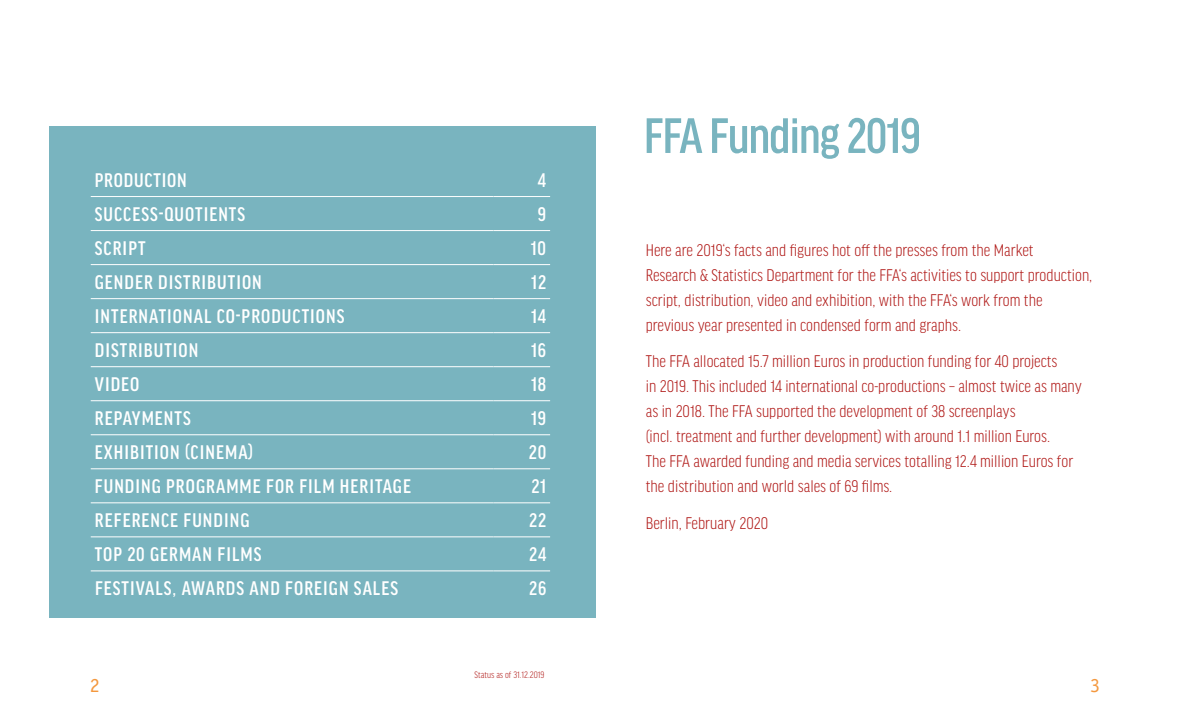
<style>
.page{position:relative;width:1191px;height:709px;background:#fff}
.page>*{position:absolute;margin:0;border:0;box-sizing:border-box;transform-origin:0 0}
.t1{font:500 condensed 53px "Good Headline Pro";letter-spacing:-.02em;color:#79b4bf}
.t2{font:500 condensed 21px "Good Headline Pro";letter-spacing:.05em;color:#fff}
.t3{font:20px "Officina Sans";color:#f4983e}
.t4{font:300 condensed 18px/25px "Good Headline Pro";color:#af1614}
.t5{font:300 condensed 10px "Good Headline Pro";color:#af1614}
</style>
<div class="page">
<div style="left:49px;top:126px;width:546px;height:492px;background:#79b4bf"></div>
<hr style="left:91px;top:196px;width:402px;height:1px;background:#fff">
<hr style="left:493px;top:196px;width:57px;height:1px;background:#fff">
<hr style="left:91px;top:230px;width:402px;height:1px;background:#fff">
<hr style="left:493px;top:230px;width:57px;height:1px;background:#fff">
<hr style="left:91px;top:264px;width:402px;height:1px;background:#fff">
<hr style="left:493px;top:264px;width:57px;height:1px;background:#fff">
<hr style="left:91px;top:298px;width:402px;height:1px;background:#fff">
<hr style="left:493px;top:298px;width:57px;height:1px;background:#fff">
<hr style="left:91px;top:332px;width:402px;height:1px;background:#fff">
<hr style="left:493px;top:332px;width:57px;height:1px;background:#fff">
<hr style="left:91px;top:366px;width:402px;height:1px;background:#fff">
<hr style="left:493px;top:366px;width:57px;height:1px;background:#fff">
<hr style="left:91px;top:400px;width:402px;height:1px;background:#fff">
<hr style="left:493px;top:400px;width:57px;height:1px;background:#fff">
<hr style="left:91px;top:434px;width:402px;height:1px;background:#fff">
<hr style="left:493px;top:434px;width:57px;height:1px;background:#fff">
<hr style="left:91px;top:468px;width:402px;height:1px;background:#fff">
<hr style="left:493px;top:468px;width:57px;height:1px;background:#fff">
<hr style="left:91px;top:502px;width:402px;height:1px;background:#fff">
<hr style="left:493px;top:502px;width:57px;height:1px;background:#fff">
<hr style="left:91px;top:536px;width:402px;height:1px;background:#fff">
<hr style="left:493px;top:536px;width:57px;height:1px;background:#fff">
<hr style="left:91px;top:570px;width:402px;height:1px;background:#fff">
<hr style="left:493px;top:570px;width:57px;height:1px;background:#fff">
<p class="t2" style="left:95px;top:169px;width:94px">PRODUCTION</p>
<p class="t2" style="left:538px;top:169px;width:10px">4</p>
<p class="t2" style="left:95px;top:203px;width:89px">SUCCESS-QUOTI</p>
<p class="t2" style="left:209px;top:203px;width:19px">ENTS</p>
<p class="t2" style="left:538px;top:203px;width:10px">9</p>
<p class="t2" style="left:95px;top:237px;width:18px">SCRIPT</p>
<p class="t2" style="left:531px;top:237px;width:17px">10</p>
<p class="t2" style="left:95px;top:271px;width:72px">GENDER DISTRI</p>
<p class="t2" style="left:207px;top:271px;width:20px">BUTION</p>
<p class="t2" style="left:531px;top:271px;width:16px">12</p>
<p class="t2" style="left:95px;top:305px;width:44px">INTERNATIONA</p>
<p class="t2" style="left:204px;top:305px;width:48px">L CO-PRODUCTIONS</p>
<p class="t2" style="left:531px;top:305px;width:16px">14</p>
<p class="t2" style="left:95px;top:339px;width:19px">DISTRI</p>
<p class="t2" style="left:144px;top:339px;width:20px">BUTION</p>
<p class="t2" style="left:531px;top:339px;width:16px">16</p>
<p class="t2" style="left:95px;top:373px;width:44px">VIDEO</p>
<p class="t2" style="left:531px;top:373px;width:17px">18</p>
<p class="t2" style="left:95px;top:407px;width:79px">REPAYMENTS</p>
<p class="t2" style="left:531px;top:407px;width:17px">19</p>
<p class="t2" style="left:95px;top:441px;width:54px">EXHIBITION</p>
<p class="t2" style="left:185px;top:441px;width:70px">(CIN EMA)</p>
<p class="t2" style="left:529px;top:441px;width:19px">20</p>
<p class="t2" style="left:95px;top:475px;width:20px">FUNDING</p>
<p class="t2" style="left:166px;top:475px;width:11px">PROGRA</p>
<p class="t2" style="left:226px;top:475px;width:143px">MME FOR FILM HERITAG</p>
<p class="t2" style="left:403px;top:475px;width:9px">E</p>
<p class="t2" style="left:531px;top:475px;width:16px">21</p>
<p class="t2" style="left:95px;top:509px;width:99px">REFERENCE FUNDING</p>
<p class="t2" style="left:529px;top:509px;width:18px">22</p>
<p class="t2" style="left:95px;top:543px;width:167px">TOP 20 GERMAN FI LMS</p>
<p class="t2" style="left:529px;top:543px;width:19px">24</p>
<p class="t2" style="left:95px;top:577px;width:28px">FESTIVA</p>
<p class="t2" style="left:156px;top:577px;width:61px">LS, AWARDS</p>
<p class="t2" style="left:249px;top:577px;width:149px">AND FOREIGN SALES</p>
<p class="t2" style="left:529px;top:577px;width:19px">26</p>
<h1 class="t1" style="left:644px;top:108px;width:278px">FFA FUNDING 2019</h1>
<p class="t4" style="left:646px;top:237px;width:448px">Here are 2019‘s facts and figures hot off the presses from the Market<br>Research &amp; Statistics Department for the FFA‘s activities to support production, script, distribution, video and exhibition, with the FFA‘s work from the previous year presented in condensed form and graphs.</p>
<p class="t4" style="left:646px;top:349px;width:437px">The FFA allocated 15.7 million Euros in production funding for 40 projects<br>in 2019. This included 14 international co-productions – almost twice as many as in 2018. The FFA supported the development of 38 screenplays<br>(incl. treatment and further development) with around 1.1 million Euros.<br>The FFA awarded funding and media services totalling 12.4 million Euros for the distribution and world sales of 69 films.</p>
<p class="t4" style="left:646px;top:510px;width:124px">Berlin, February 2020</p>
<p class="t5" style="left:474px;top:669px;width:71px">Status as of 31.12.2019</p>
<p class="t3" style="left:90px;top:673px;width:11px">2</p>
<p class="t3" style="left:1090px;top:673px;width:11px">3</p>
</div>
